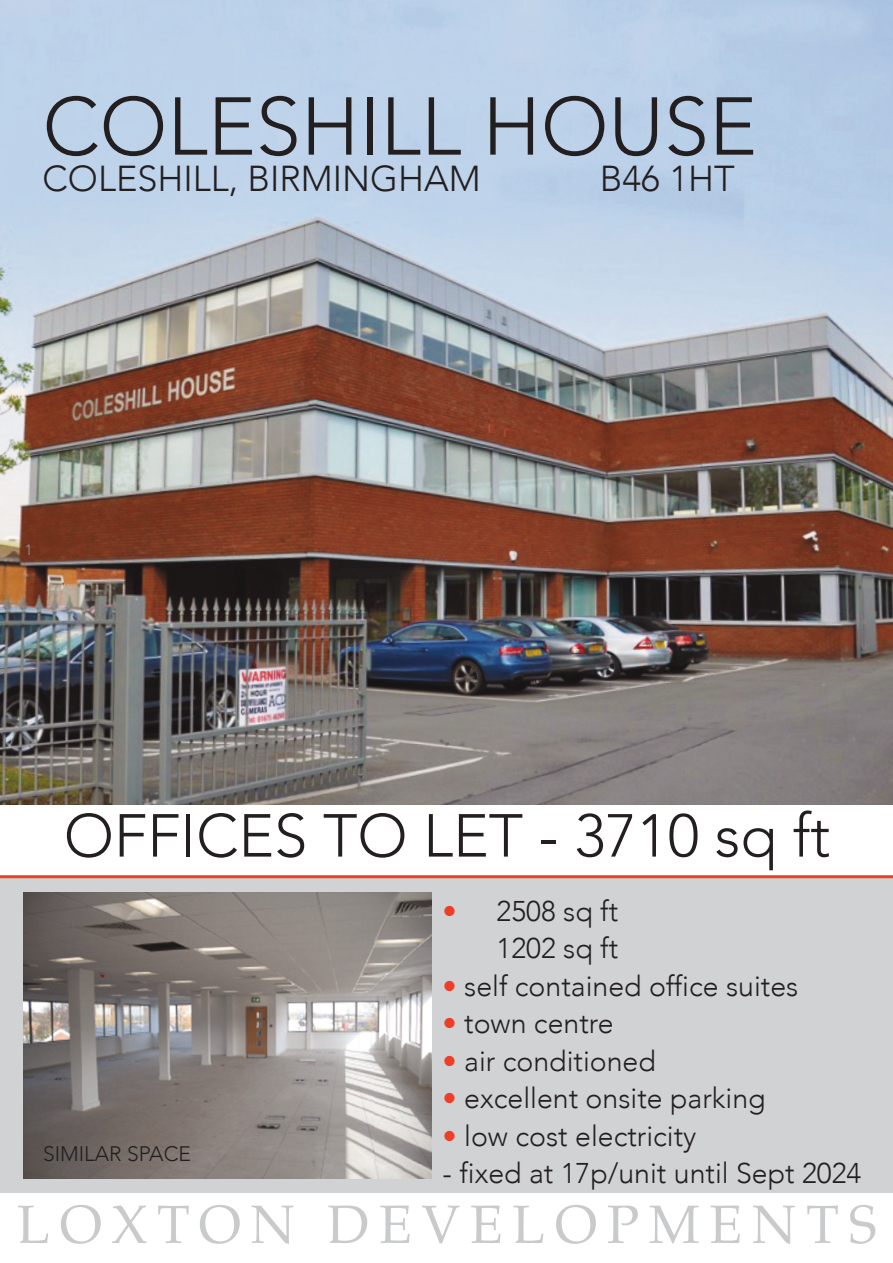
<style>
.page{position:relative;width:893px;height:1263px;background:#fff}
.page>*{position:absolute;margin:0;border:0;box-sizing:border-box;transform-origin:0 0}
.t1{font:300 81px "Avenir";color:#231f20}
.t2{font:300 60px "Avenir";color:#231f20}
.t3{font:54px "Palatino";letter-spacing:.175em;color:rgb(147 149 152/.5)}
.t4{font:300 36px "Avenir";color:#231f20}
.t5{font:300 28.5px "Avenir";color:#231f20}
.t6{font:300 21px "Avenir";color:#231f20}
.t7{font:300 15px "Avenir";color:#939598}
.s1{color:#ef3d26}
</style>
<div class="page">
<img style="left:0;top:0;width:893px;height:804px">
<div style="left:0;top:877px;width:893px;height:315px;background:#d1d2d4"></div>
<img style="left:24px;top:892px;width:407px;height:286px">
<hr style="left:0;top:875px;width:893px;height:3px;background:#ef3d26">
<p class="t1" style="left:43px;top:74px;width:716px">COLESHILL HOUSE</p>
<p class="t4" style="left:43px;top:155px;width:440px">COLESHILL, BIRMINGHAM</p>
<p class="t4" style="left:600px;top:155px;width:136px">B46 1HT</p>
<p class="t7" style="left:25px;top:540px;width:9px">1</p>
<p class="t2" style="left:64px;top:796px;width:768px">OFFICES TO LET - 3710 sq ft</p>
<p class="t5" style="left:443px;top:892px;width:177px"><span class="s1">•</span> 2508 sq ft</p>
<p class="t5" style="left:497px;top:930px;width:123px">1202 sq ft</p>
<p class="t5" style="left:443px;top:967px;width:357px"><span class="s1">•</span> self contained office suites</p>
<p class="t5" style="left:443px;top:1005px;width:173px"><span class="s1">•</span> town centre</p>
<p class="t5" style="left:443px;top:1042px;width:215px"><span class="s1">•</span> air conditioned</p>
<p class="t5" style="left:443px;top:1080px;width:325px"><span class="s1">•</span> excellent onsite parking</p>
<p class="t5" style="left:443px;top:1117px;width:255px"><span class="s1">•</span> low cost electricity</p>
<p class="t5" style="left:443px;top:1155px;width:420px">- fixed at 17p/unit until Sept 2024</p>
<p class="t6" style="left:43px;top:1140px;width:149px">SIMILAR SPACE</p>
<p class="t3" style="left:17px;top:1199px;width:861px">LOXTON DEVELOPMENTS</p>
</div>
